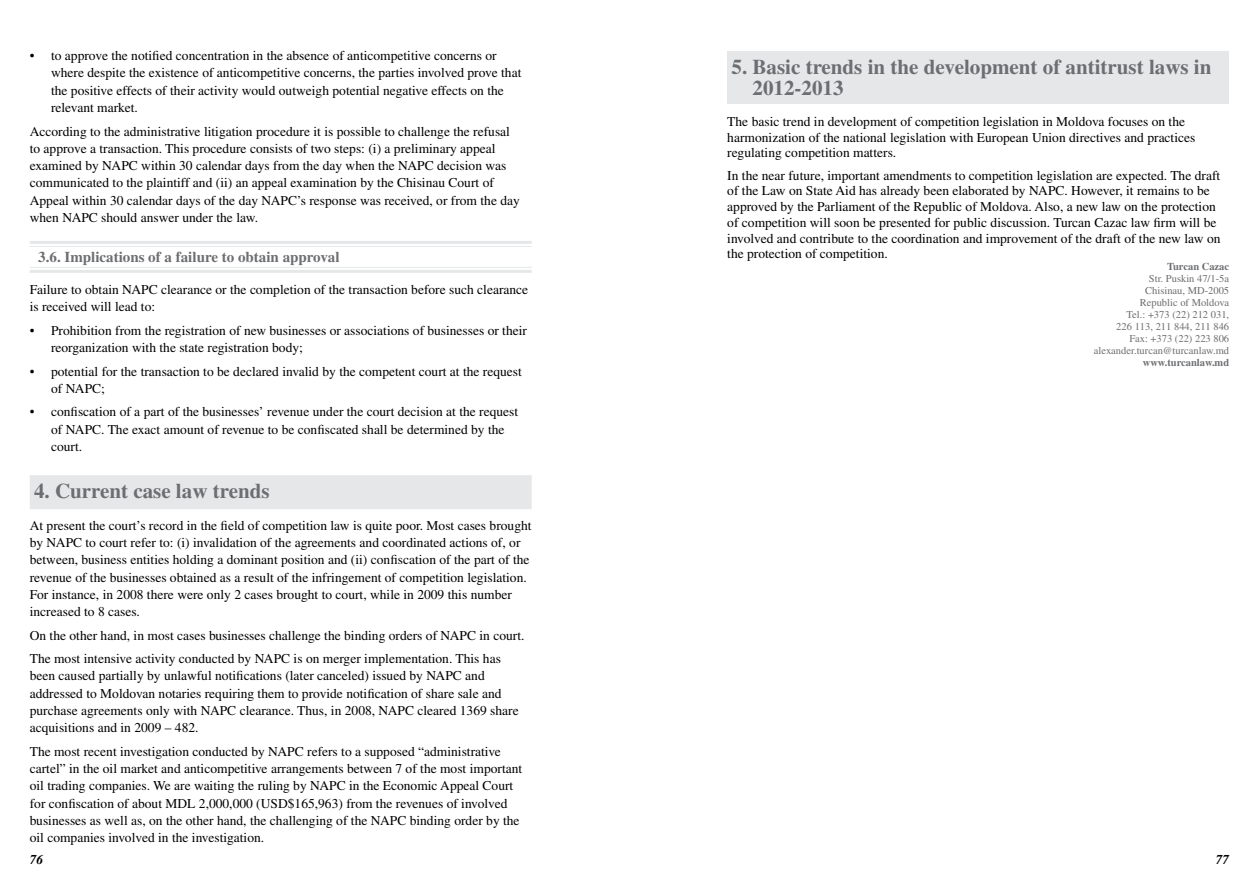
<style>
.page{position:relative;width:1259px;height:893px;background:#fff}
.page>*{position:absolute;margin:0;border:0;box-sizing:border-box;transform-origin:0 0}
.t1{font:700 21px/21px "Times LT Std";color:#6d6e71}
.t2{font:700 15px "Times LT Std";color:#6d6e71}
.t3{font:13.5px/17.2px "Times LT Std";color:#000}
.t4{font:italic 700 13.5px "Times LT Std";color:#000}
.t5{font:10.5px/12px "Times LT Std";color:#6d6e71;text-align:right}
.t6{font:700 10.5px "Times LT Std";color:#6d6e71}
</style>
<div class="page">
<hr style="left:30px;top:241px;width:501px;height:3px;background:#e6e7e8">
<hr style="left:30px;top:246px;width:501px;height:1px;background:#e6e7e8">
<hr style="left:30px;top:267px;width:501px;height:1px;background:#e6e7e8">
<hr style="left:30px;top:270px;width:501px;height:3px;background:#e6e7e8">
<div style="left:30px;top:475px;width:501px;height:34px;background:#e6e7e8"></div>
<div style="left:727px;top:51px;width:502px;height:52px;background:#e6e7e8"></div>
<p class="t3" style="left:51px;top:47px;width:472px;text-indent:-21px">• to approve the notified concentration in the absence of anticompetitive concerns or where despite the existence of anticompetitive concerns, the parties involved prove that the positive effects of their activity would outweigh potential negative effects on the relevant market.</p>
<p class="t3" style="left:30px;top:122px;width:491px">According to the administrative litigation procedure it is possible to challenge the refusal to approve a transaction. This procedure consists of two steps: (i) a preliminary appeal examined by NAPC within 30 calendar days from the day when the NAPC decision was communicated to the plaintiff and (ii) an appeal examination by the Chisinau Court of Appeal within 30 calendar days of the day NAPC’s response was received, or from the day when NAPC should answer under the law.</p>
<p class="t2" style="left:38px;top:248px;width:303px">3.6. Implications of a failure to obtain approval</p>
<p class="t3" style="left:30px;top:281px;width:500px">Failure to obtain NAPC clearance or the completion of the transaction before such clearance is received will lead to:</p>
<p class="t3" style="left:51px;top:321px;width:477px;text-indent:-21px">• Prohibition from the registration of new businesses or associations of businesses or their reorganization with the state registration body;</p>
<p class="t3" style="left:51px;top:362px;width:472px;text-indent:-21px">• potential for the transaction to be declared invalid by the competent court at the request of NAPC;</p>
<p class="t3" style="left:51px;top:403px;width:469px;text-indent:-21px">• confiscation of a part of the businesses’ revenue under the court decision at the request of NAPC. The exact amount of revenue to be confiscated shall be determined by the court.</p>
<h1 class="t1" style="left:34px;top:480px;width:237px">4. Current case law trends</h1>
<p class="t3" style="left:30px;top:517px;width:503px">At present the court’s record in the field of competition law is quite poor. Most cases brought by NAPC to court refer to: (i) invalidation of the agreements and coordinated actions of, or between, business entities holding a dominant position and (ii) confiscation of the part of the revenue of the businesses obtained as a result of the infringement of competition legislation.<br>For instance, in 2008 there were only 2 cases brought to court, while in 2009 this number increased to 8 cases.</p>
<p class="t3" style="left:30px;top:623px;width:496px;line-height:23.5px">On the other hand, in most cases businesses challenge the binding orders of NAPC in court.<br>The most intensive activity conducted by NAPC is on merger implementation. This has</p>
<p class="t3" style="left:30px;top:667px;width:490px">been caused partially by unlawful notifications (later canceled) issued by NAPC and addressed to Moldovan notaries requiring them to provide notification of share sale and purchase agreements only with NAPC clearance. Thus, in 2008, NAPC cleared 1369 share acquisitions and in 2009 – 482.</p>
<p class="t3" style="left:30px;top:743px;width:494px">The most recent investigation conducted by NAPC refers to a supposed “administrative cartel” in the oil market and anticompetitive arrangements between 7 of the most important oil trading companies. We are waiting the ruling by NAPC in the Economic Appeal Court for confiscation of about MDL 2,000,000 (USD$165,963) from the revenues of involved businesses as well as, on the other hand, the challenging of the NAPC binding order by the oil companies involved in the investigation.</p>
<h1 class="t1" style="left:752px;top:56px;width:460px;text-indent:-21px">5. Basic trends in the development of antitrust laws in<br>2012-2013</h1>
<p class="t3" style="left:727px;top:113px;width:469px;line-height:15.8px">The basic trend in development of competition legislation in Moldova focuses on the harmonization of the national legislation with European Union directives and practices regulating competition matters.</p>
<p class="t3" style="left:727px;top:167px;width:495px;line-height:15.8px">In the near future, important amendments to competition legislation are expected. The draft of the Law on State Aid has already been elaborated by NAPC. However, it remains to be approved by the Parliament of the Republic of Moldova. Also, a new law on the protection of competition will soon be presented for public discussion. Turcan Cazac law firm will be involved and contribute to the coordination and improvement of the draft of the new law on the protection of competition.</p>
<p class="t6" style="left:1167px;top:260px;width:64px">Turcan Cazac</p>
<p class="t5" style="left:1094px;top:273px;width:137px">Str. Puskin 47/1-5a<br>Chisinau, MD-2005<br>Republic of Moldova<br>Tel.: +373 (22) 212 031,<br>226 113, 211 844, 211 846<br>Fax: +373 (22) 223 806 alexander.turcan@turcanlaw.md</p>
<p class="t6" style="left:1142px;top:356px;width:88px">www.turcanlaw.md</p>
<p class="t4" style="left:30px;top:851px;width:15px">76</p>
<p class="t4" style="left:1215px;top:851px;width:15px">77</p>
</div>
